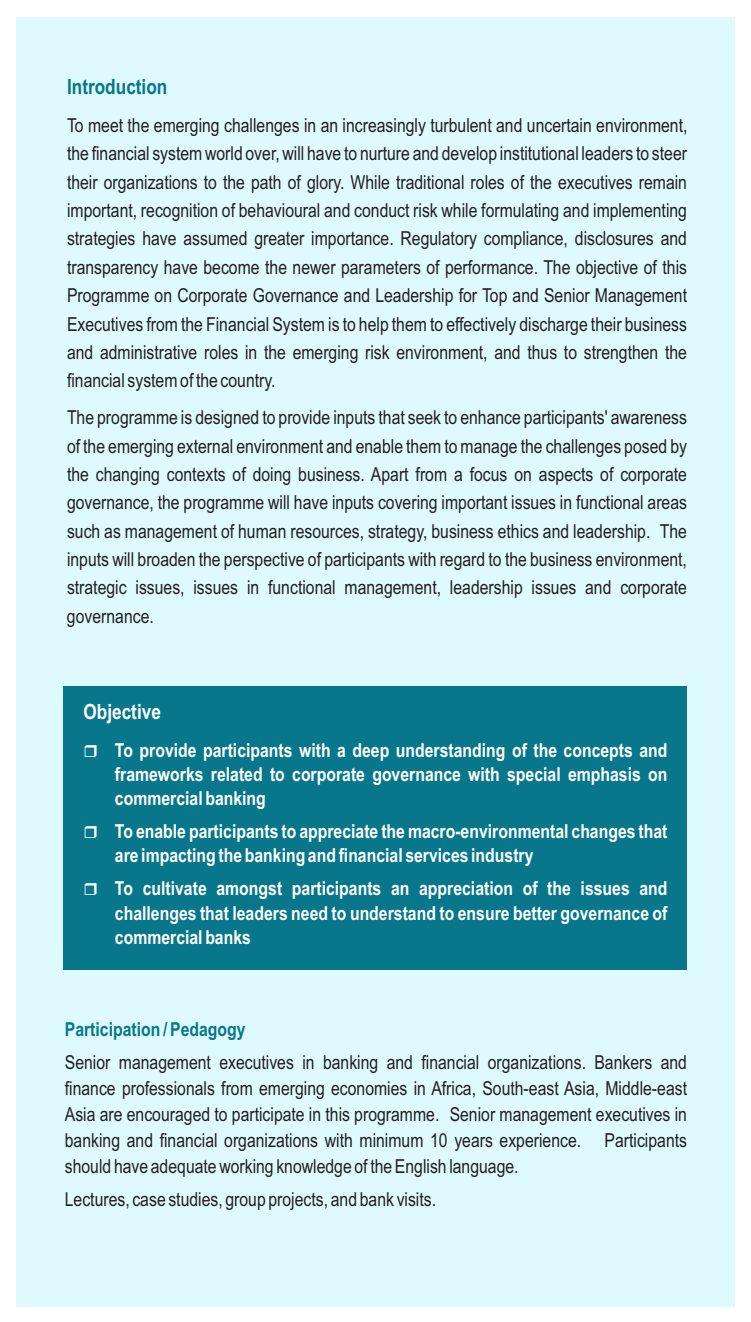
<style>
.page{position:relative;width:751px;height:1322px;background:#fff}
.page>*{position:absolute;margin:0;border:0;box-sizing:border-box;transform-origin:0 0}
.t1{font:700 21px "Arial Narrow";color:#08778b}
.t2{font:700 21px "Arial Narrow";color:#fff}
.t3{font:19.25px/28.3px "Arial Narrow";color:#231f20;text-align:justify}
.t4{font:700 19.25px/24.2px "Arial Narrow";color:#fff;text-align:justify}
.t5{font:700 19.25px "Arial Narrow";color:#08778b}
</style>
<div class="page">
<div style="left:16px;top:17px;width:719px;height:1289px;background:#defaff"></div>
<div style="left:64px;top:685px;width:623px;height:284px;background:#08778b"></div>
<p class="t1" style="left:67px;top:79px;width:102px">Introduction</p>
<p class="t3" style="left:67px;top:113px;width:622px">To meet the emerging challenges in an increasingly turbulent and uncertain environment, the financial system world over, will have to nurture and develop institutional leaders to steer their organizations to the path of glory. While traditional roles of the executives remain important, recognition of behavioural and conduct risk while formulating and implementing strategies have assumed greater importance. Regulatory compliance, disclosures and transparency have become the newer parameters of performance. The objective of this Programme on Corporate Governance and Leadership for Top and Senior Management Executives from the Financial System is to help them to effectively discharge their business and administrative roles in the emerging risk environment, and thus to strengthen the financial system of the country.</p>
<p class="t3" style="left:67px;top:405px;width:621px">The programme is designed to provide inputs that seek to enhance participants' awareness of the emerging external environment and enable them to manage the challenges posed by the changing contexts of doing business. Apart from a focus on aspects of corporate governance, the programme will have inputs covering important issues in functional areas such as management of human resources, strategy, business ethics and leadership. The inputs will broaden the perspective of participants with regard to the business environment, strategic issues, issues in functional management, leadership issues and corporate governance.</p>
<p class="t2" style="left:83px;top:703px;width:79px">Objective</p>
<p class="t4" style="left:115px;top:739px;width:554px">To provide participants with a deep understanding of the concepts and frameworks related to corporate governance with special emphasis on commercial banking</p>
<p class="t4" style="left:115px;top:821px;width:554px">To enable participants to appreciate the macro-environmental changes that are impacting the banking and financial services industry</p>
<p class="t4" style="left:115px;top:878px;width:554px">To cultivate amongst participants an appreciation of the issues and challenges that leaders need to understand to ensure better governance of commercial banks</p>
<p class="t5" style="left:65px;top:1021px;width:182px">Participation / Pedagogy</p>
<p class="t3" style="left:65px;top:1050px;width:624px;line-height:26.1px">Senior management executives in banking and financial organizations. Bankers and finance professionals from emerging economies in Africa, South-east Asia, Middle-east Asia are encouraged to participate in this programme. Senior management executives in banking and financial organizations with minimum 10 years experience. Participants should have adequate working knowledge of the English language.</p>
<p class="t3" style="left:65px;top:1186px;width:373px">Lectures, case studies, group projects, and bank visits.</p>
</div>
